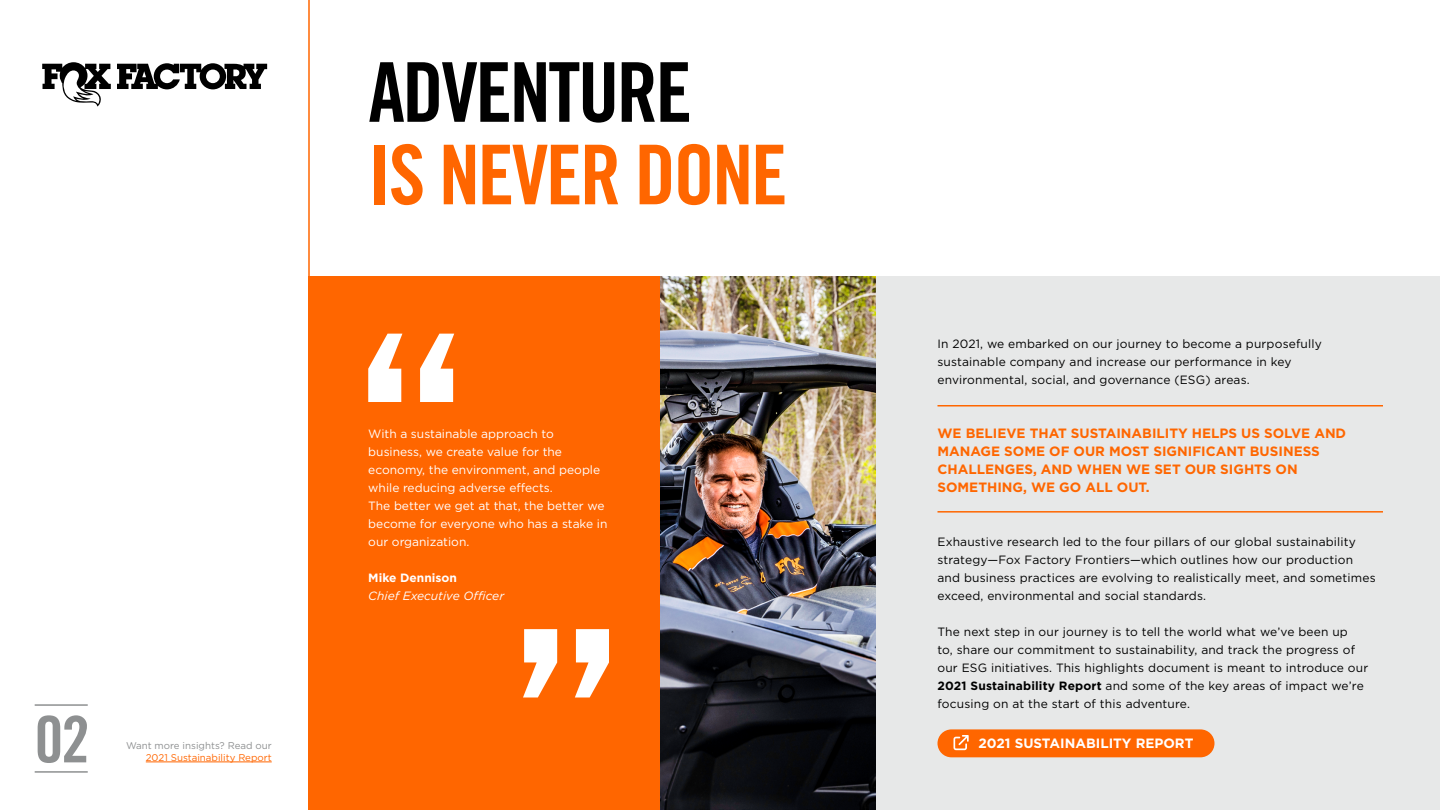
<style>
.page{position:relative;width:1440px;height:810px;background:#fff}
.page>*{position:absolute;margin:0;border:0;box-sizing:border-box;transform-origin:0 0}
.t1{font:82.5px "Trade Gothic LT Std Bd Cn 20";letter-spacing:-.03em;color:#f60}
.t2{font:82.5px "Trade Gothic LT Std Bd Cn 20";letter-spacing:-.03em;color:#000}
.t3{font:64.2px "Trade Gothic LT Std Bd Cn 20";color:#8e9091}
.t4{font:700 13.5px/18px "Gotham";color:#f60}
.t5{font:700 13.5px "Gotham";color:#fff}
.t6{font:12px/18px "Gotham";letter-spacing:.015em;color:#000}
.t7{font:12px/18px "Gotham";color:#fff}
.t8{font:italic 12px "Gotham";color:#fff}
.t9{font:700 12px "Gotham";color:#fff}
.t10{font:9.75px "Gotham";color:#8e9091}
.t11{font:9.75px "Gotham";color:#f60}
.s1{font-weight:700}
</style>
<div class="page">
<div style="left:308px;top:276px;width:568px;height:534px;background:#f60"></div>
<div style="left:874px;top:276px;width:566px;height:534px;background:#e7e8e8"></div>
<hr style="left:146px;top:762px;width:126px;height:1px;background:#f60">
<svg style="left:368px;top:334px;width:86px;height:68px"></svg>
<svg style="left:523px;top:629px;width:86px;height:68px"></svg>
<hr style="left:938px;top:405px;width:445px;height:1px;background:#f60">
<hr style="left:938px;top:511px;width:445px;height:2px;background:#f60">
<img style="left:661px;top:276px;width:215px;height:534px">
<div style="left:938px;top:729px;width:276px;height:28px;background:#f60;border-radius:14px"></div>
<svg style="left:953px;top:735px;width:16px;height:15px"></svg>
<svg style="left:117px;top:63px;width:150px;height:26px"></svg>
<svg style="left:42px;top:62px;width:69px;height:45px"></svg>
<hr style="left:308px;top:0;width:2px;height:810px;background:#f60">
<hr style="left:35px;top:704px;width:53px;height:2px;background:#8e9091">
<hr style="left:35px;top:771px;width:53px;height:2px;background:#8e9091">
<h2 class="t3" style="left:35px;top:700px;width:57px">02</h2>
<p class="t10" style="left:126px;top:739px;width:147px">Want more insights? Read our</p>
<p class="t11" style="left:146px;top:751px;width:127px">2021 Sustainability Report</p>
<h1 class="t2" style="left:368px;top:42px;width:325px">ADVENTURE</h1>
<h1 class="t1" style="left:368px;top:125px;width:421px">IS NEVER DONE</h1>
<p class="t7" style="left:368px;top:424px;width:241px">With a sustainable approach to business, we create value for the economy, the environment, and people while reducing adverse effects.<br>The better we get at that, the better we become for everyone who has a stake in our organization.</p>
<p class="t9" style="left:368px;top:570px;width:90px">Mike Dennison</p>
<p class="t8" style="left:368px;top:589px;width:137px">Chief Executive Officer</p>
<p class="t6" style="left:938px;top:334px;width:386px">In 2021, we embarked on our journey to become a purposefully sustainable company and increase our performance in key environmental, social, and governance (ESG) areas.</p>
<p class="t4" style="left:938px;top:424px;width:410px">WE BELIEVE THAT SUSTAINABILITY HELPS US SOLVE AND MANAGE SOME OF OUR MOST SIGNIFICANT BUSINESS CHALLENGES, AND WHEN WE SET OUR SIGHTS ON SOMETHING, WE GO ALL OUT.</p>
<p class="t6" style="left:938px;top:532px;width:440px">Exhaustive research led to the four pillars of our global sustainability strategy—Fox Factory Frontiers—which outlines how our production and business practices are evolving to realistically meet, and sometimes exceed, environmental and social standards.</p>
<p class="t6" style="left:938px;top:622px;width:432px">The next step in our journey is to tell the world what we’ve been up<br>to, share our commitment to sustainability, and track the progress of our ESG initiatives. This highlights document is meant to introduce our <span class="s1">2021 Sustainability Report</span> and some of the key areas of impact we’re focusing on at the start of this adventure.</p>
<p class="t5" style="left:978px;top:734px;width:217px">2021 SUSTAINABILITY REPORT</p>
</div>
